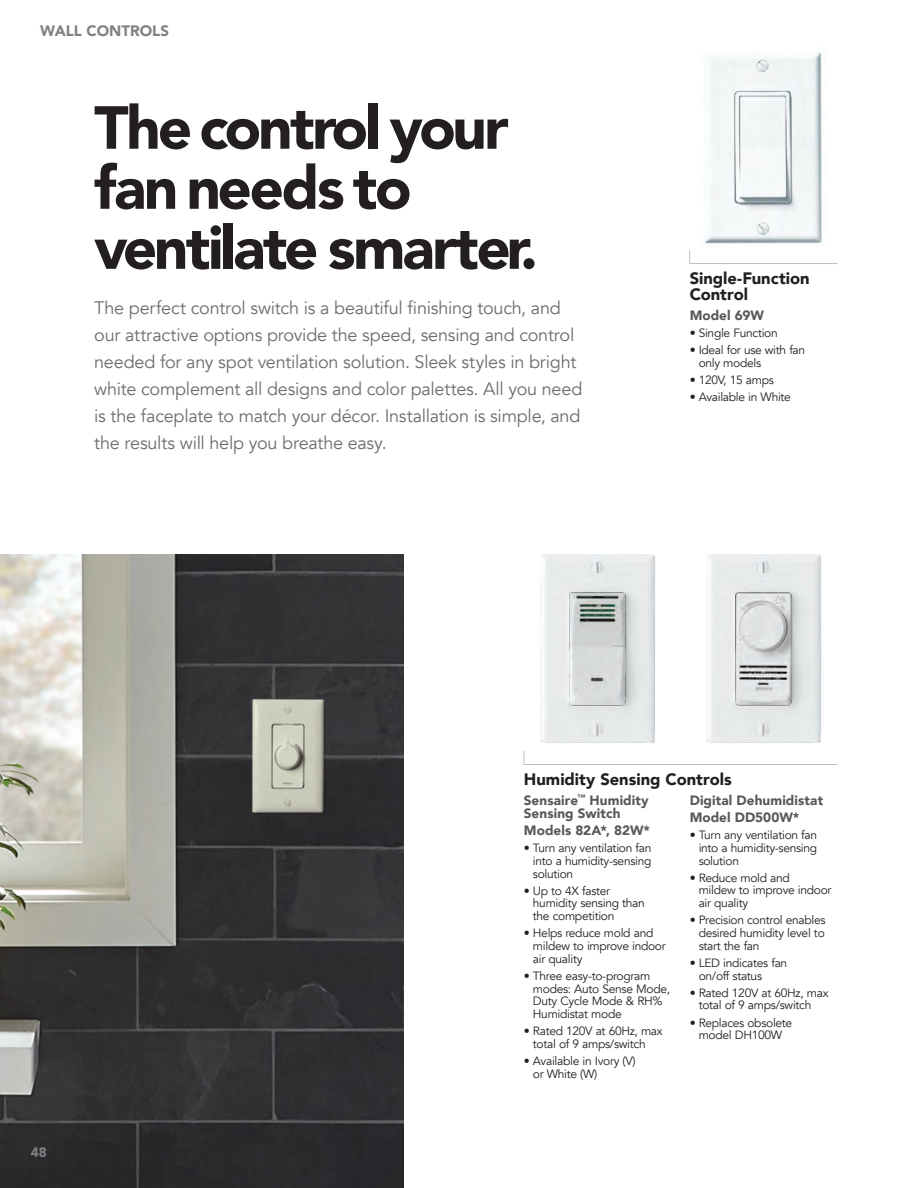
<style>
.page{position:relative;width:919px;height:1188px;background:#fff}
.page>*{position:absolute;margin:0;border:0;box-sizing:border-box;transform-origin:0 0}
.t1{font:900 60px/60px "Avenir LT Std";letter-spacing:-.04em;color:#231f20}
.t2{font:18px/27px "Avenir";letter-spacing:-.015em;color:#6c6d70}
.t3{font:900 16.5px/16.5px "Avenir";color:#231f20}
.t4{font:900 15px "Avenir LT Std";color:#808285}
.t5{font:900 13.5px/13px "Avenir";letter-spacing:.005em;color:#57585a}
.t6{font:900 13.5px "Avenir LT Std";color:#808285}
.t7{font:12px/12.8px "Avenir";letter-spacing:-.025em;color:#231f20}
</style>
<div class="page">
<img style="left:0;top:554px;width:403px;height:633px">
<img style="left:704px;top:52px;width:118px;height:195px">
<svg style="left:689px;top:250px;width:148px;height:14px"></svg>
<img style="left:706px;top:554px;width:115px;height:189px">
<img style="left:736px;top:593px;width:55px;height:112px">
<img style="left:540px;top:554px;width:115px;height:189px">
<img style="left:569px;top:593px;width:56px;height:112px">
<svg style="left:523px;top:751px;width:314px;height:14px"></svg>
<p class="t4" style="left:40px;top:22px;width:130px">WALL CONTROLS</p>
<h1 class="t1" style="left:94px;top:98px;width:445px">The control your fan needs to ventilate smarter.</h1>
<p class="t2" style="left:94px;top:295px;width:489px">The perfect control switch is a beautiful finishing touch, and our attractive options provide the speed, sensing and control needed for any spot ventilation solution. Sleek styles in bright white complement all designs and color palettes. All you need is the faceplate to match your décor. Installation is simple, and the results will help you breathe easy.</p>
<h3 class="t3" style="left:689px;top:269px;width:121px">Single-Function<br>Control</h3>
<p class="t5" style="left:689px;top:308px;width:76px">Model 69W</p>
<p class="t7" style="left:689px;top:327px;width:90px">• Single Function</p>
<p class="t7" style="left:698px;top:344px;width:108px;text-indent:-9px">• Ideal for use with fan only models</p>
<p class="t7" style="left:689px;top:374px;width:86px">• 120V, 15 amps</p>
<p class="t7" style="left:689px;top:391px;width:103px">• Available in White</p>
<p class="t6" style="left:31px;top:1143px;width:17px">48</p>
<h3 class="t3" style="left:523px;top:770px;width:209px">Humidity Sensing Controls</h3>
<p class="t5" style="left:523px;top:792px;width:126px">Sensaire<sup>™</sup> Humidity<br>Sensing Switch</p>
<p class="t5" style="left:523px;top:823px;width:128px">Models 82A*, 82W*</p>
<p class="t7" style="left:532px;top:841px;width:120px;text-align:justify;text-indent:-9px">• Turn any ventilation fan into a humidity-sensing solution</p>
<p class="t7" style="left:532px;top:884px;width:113px;text-indent:-9px">• Up to 4X faster humidity sensing than the competition</p>
<p class="t7" style="left:532px;top:926px;width:134px;text-indent:-9px">• Helps reduce mold and mildew to improve indoor air quality</p>
<p class="t7" style="left:532px;top:969px;width:139px;text-indent:-9px">• Three easy-to-program modes: Auto Sense Mode,<br>Duty Cycle Mode &amp; RH%<br>Humidistat mode</p>
<p class="t7" style="left:532px;top:1024px;width:131px;text-indent:-9px">• Rated 120V at 60Hz, max total of 9 amps/switch</p>
<p class="t7" style="left:532px;top:1054px;width:104px;text-indent:-9px">• Available in Ivory (V) or White (W)</p>
<p class="t5" style="left:689px;top:790px;width:135px;line-height:17.4px">Digital Dehumidistat<br>Model DD500W*</p>
<p class="t7" style="left:698px;top:828px;width:120px;text-align:justify;text-indent:-9px">• Turn any ventilation fan into a humidity-sensing solution</p>
<p class="t7" style="left:698px;top:871px;width:134px;text-indent:-9px">• Reduce mold and<br>mildew to improve indoor air quality</p>
<p class="t7" style="left:698px;top:913px;width:128px;text-align:justify;text-indent:-9px">• Precision control enables desired humidity level to start the fan</p>
<p class="t7" style="left:698px;top:956px;width:90px;text-indent:-9px">• LED indicates fan on/off status</p>
<p class="t7" style="left:698px;top:986px;width:131px;text-indent:-9px">• Rated 120V at 60Hz, max total of 9 amps/switch</p>
<p class="t7" style="left:689px;top:1016px;width:104px;text-align:center">• Replaces obsolete model DH100W</p>
</div>
